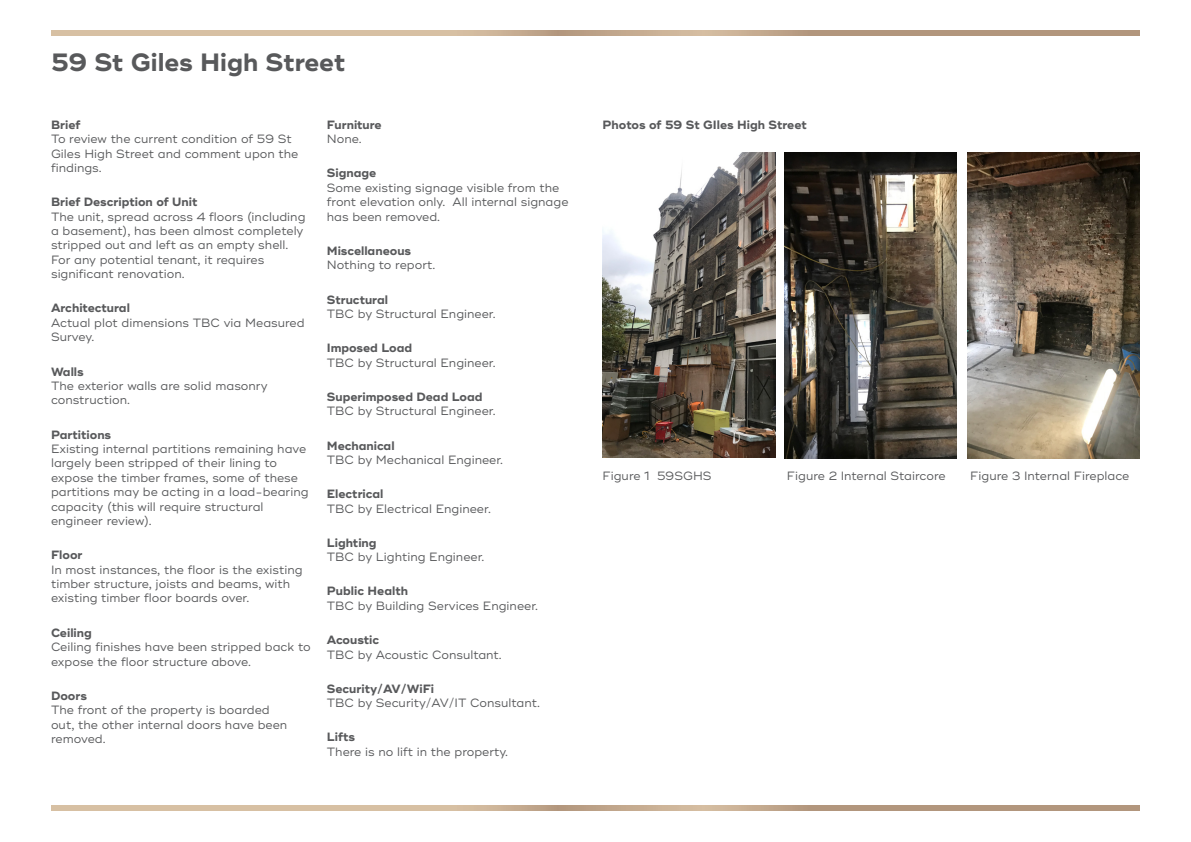
<style>
.page{position:relative;width:1191px;height:842px;background:#fff}
.page>*{position:absolute;margin:0;border:0;box-sizing:border-box;transform-origin:0 0}
.t1{font:700 25px "Ridley Grotesk";color:#58595b}
.t2{font:12px/14.4px "Ridley Grotesk";color:#58595b}
.t3{font:700 12px "Ridley Grotesk";color:#58595b}
</style>
<div class="page">
<svg style="left:51px;top:805px;width:1089px;height:5px"></svg>
<svg style="left:51px;top:30px;width:1089px;height:5px"></svg>
<img style="left:602px;top:152px;width:173px;height:305px">
<img style="left:784px;top:153px;width:173px;height:305px">
<img style="left:967px;top:153px;width:173px;height:305px">
<h1 class="t1" style="left:51px;top:47px;width:296px">59 St Giles High Street</h1>
<p class="t3" style="left:51px;top:117px;width:31px">Brief</p>
<p class="t2" style="left:51px;top:132px;width:249px">To review the current condition of 59 St<br>Giles High Street and comment upon the findings.</p>
<p class="t3" style="left:51px;top:195px;width:148px">Brief Description of Unit</p>
<p class="t2" style="left:51px;top:209px;width:256px">The unit, spread across 4 floors (including a basement), has been almost completely stripped out and left as an empty shell.<br>For any potential tenant, it requires significant renovation.</p>
<p class="t3" style="left:51px;top:301px;width:80px">Architectural</p>
<p class="t2" style="left:51px;top:316px;width:255px">Actual plot dimensions TBC via Measured<br>Survey.</p>
<p class="t3" style="left:51px;top:364px;width:34px">Walls</p>
<p class="t2" style="left:51px;top:379px;width:218px">The exterior walls are solid masonry construction.</p>
<p class="t3" style="left:51px;top:427px;width:62px">Partitions</p>
<p class="t2" style="left:51px;top:442px;width:259px">Existing internal partitions remaining have largely been stripped of their lining to expose the timber frames, some of these partitions may be acting in a load-bearing capacity (this will require structural engineer review).</p>
<p class="t3" style="left:51px;top:548px;width:33px">Floor</p>
<p class="t2" style="left:51px;top:562px;width:253px">In most instances, the floor is the existing timber structure, joists and beams, with existing timber floor boards over.</p>
<p class="t3" style="left:51px;top:625px;width:42px">Ceiling</p>
<p class="t2" style="left:51px;top:640px;width:261px">Ceiling finishes have been stripped back to expose the floor structure above.</p>
<p class="t3" style="left:51px;top:688px;width:37px">Doors</p>
<p class="t2" style="left:51px;top:703px;width:238px">The front of the property is boarded out, the other internal doors have been removed.</p>
<p class="t3" style="left:327px;top:117px;width:56px">Furniture</p>
<p class="t2" style="left:327px;top:132px;width:36px">None.</p>
<p class="t3" style="left:327px;top:166px;width:51px">Signage</p>
<p class="t2" style="left:327px;top:181px;width:243px">Some existing signage visible from the front elevation only. All internal signage has been removed.</p>
<p class="t3" style="left:327px;top:243px;width:86px">Miscellaneous</p>
<p class="t2" style="left:327px;top:258px;width:110px">Nothing to report.</p>
<p class="t3" style="left:327px;top:292px;width:63px">Structural</p>
<p class="t2" style="left:327px;top:307px;width:170px">TBC by Structural Engineer.</p>
<p class="t3" style="left:327px;top:341px;width:87px">Imposed Load</p>
<p class="t2" style="left:327px;top:355px;width:170px">TBC by Structural Engineer.</p>
<p class="t3" style="left:327px;top:389px;width:157px">Superimposed Dead Load</p>
<p class="t2" style="left:327px;top:404px;width:170px">TBC by Structural Engineer.</p>
<p class="t3" style="left:327px;top:438px;width:69px">Mechanical</p>
<p class="t2" style="left:327px;top:453px;width:178px">TBC by Mechanical Engineer.</p>
<p class="t3" style="left:327px;top:487px;width:58px">Electrical</p>
<p class="t2" style="left:327px;top:501px;width:166px">TBC by Electrical Engineer.</p>
<p class="t3" style="left:327px;top:535px;width:51px">Lighting</p>
<p class="t2" style="left:327px;top:550px;width:159px">TBC by Lighting Engineer.</p>
<p class="t3" style="left:327px;top:584px;width:83px">Public Health</p>
<p class="t2" style="left:327px;top:599px;width:213px">TBC by Building Services Engineer.</p>
<p class="t3" style="left:327px;top:633px;width:54px">Acoustic</p>
<p class="t2" style="left:327px;top:647px;width:176px">TBC by Acoustic Consultant.</p>
<p class="t3" style="left:327px;top:681px;width:109px">Security/AV/WiFi</p>
<p class="t2" style="left:327px;top:696px;width:215px">TBC by Security/AV/IT Consultant.</p>
<p class="t3" style="left:327px;top:730px;width:30px">Lifts</p>
<p class="t2" style="left:327px;top:745px;width:183px">There is no lift in the property.</p>
<p class="t3" style="left:602px;top:117px;width:206px">Photos of 59 St GIles High Street</p>
<p class="t2" style="left:602px;top:469px;width:111px">Figure 1 59SGHS</p>
<p class="t2" style="left:787px;top:469px;width:160px">Figure 2 Internal Staircore</p>
<p class="t2" style="left:970px;top:469px;width:161px">Figure 3 Internal Fireplace</p>
</div>
